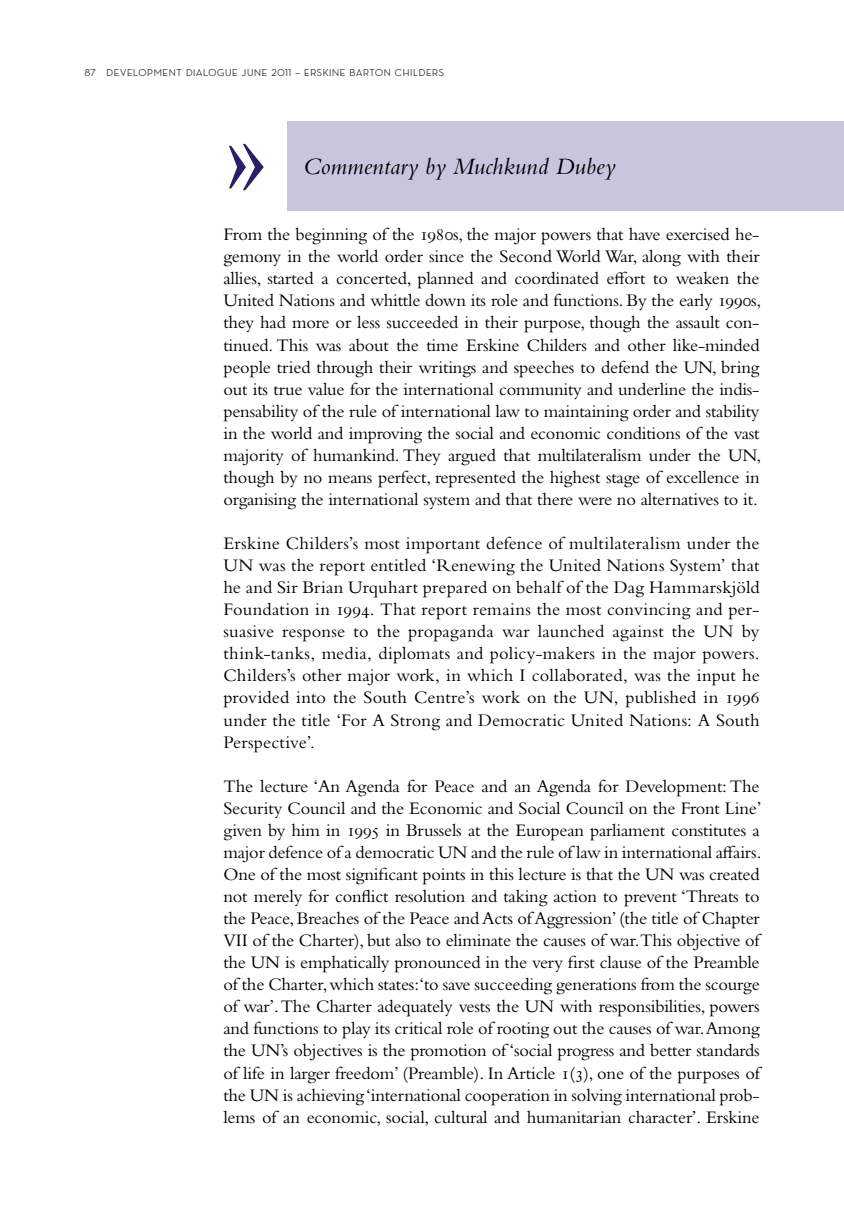
<style>
.page{position:relative;width:844px;height:1206px;background:#fff}
.page>*{position:absolute;margin:0;border:0;box-sizing:border-box;transform-origin:0 0}
.t1{font:126px "Bembo Std";color:#281e69}
.t2{font:italic 24.5px "Bembo Std";color:#000}
.t3{font:18.38px/22.1px "Bembo Std";letter-spacing:-.01em;color:#000;text-align:justify}
.t4{font:14px "Neutra Text Light SC";color:#000}
</style>
<div class="page">
<div style="left:288px;top:122px;width:555px;height:89px;background:#cac5df"></div>
<p class="t4" style="left:84px;top:63px;width:361px">87 development dialogue june 2011 – erskine barton childers</p>
<h1 class="t1" style="left:223px;top:105px;width:46px">»</h1>
<h2 class="t2" style="left:303px;top:157px;width:314px">Commentary by Muchkund Dubey</h2>
<p class="t3" style="left:223px;top:225px;width:539px">From the beginning of the 1980s, the major powers that have exercised he&shy;gemony in the world order since the Second World War, along with their allies, started a concerted, planned and coordinated effort to weaken the United Nations and whittle down its role and functions. By the early 1990s, they had more or less succeeded in their purpose, though the assault con&shy;tinued. This was about the time Erskine Childers and other like-minded people tried through their writings and speeches to defend the UN, bring out its true value for the international community and underline the indis&shy;pensability of the rule of international law to maintaining order and stability in the world and improving the social and economic conditions of the vast majority of humankind. They argued that multilateralism under the UN, though by no means perfect, represented the highest stage of excellence in organising the international system and that there were no alternatives to it.</p>
<p class="t3" style="left:223px;top:534px;width:537px">Erskine Childers’s most important defence of multilateralism under the UN was the report entitled ‘Renewing the United Nations System’ that he and Sir Brian Urquhart prepared on behalf of the Dag Hammarskjöld Foundation in 1994. That report remains the most convincing and per&shy;suasive response to the propaganda war launched against the UN by think-tanks, media, diplomats and policy-makers in the major powers.<br>Childers’s other major work, in which I collaborated, was the input he provided into the South Centre’s work on the UN, published in 1996 under the title ‘For A Strong and Democratic United Nations: A South Perspective’.</p>
<p class="t3" style="left:223px;top:776px;width:539px">The lecture ‘An Agenda for Peace and an Agenda for Development: The Security Council and the E conomic and Social Council on the Front Line’ given by him in 1995 in Brussels at the European parliament constitutes a major defence of a democratic UN and the rule of law in international affairs.<br>One of the most significant points in this lecture is that the UN was created not merely for conflict resolution and taking action to prevent ‘Threats to the Peace, Breaches of the Peace and Acts of Aggression’ (the title of Chapter VII of the Charter), but also to eliminate the causes of war.This objective of the UN is emphatically pronounced in the very first clause of the Preamble of the Charter, which states:‘to save succeeding generations from the scourge of war’. The Charter adequately vests the UN with responsibilities, powers and functions to play its critical role of rooting out the causes of war.Among the UN’s objectives is the promotion of ‘social progress and better standards of life in larger freedom’ (Preamble). In Article 1(3), one of the purposes of the UN is achieving ‘international cooperation in solving international prob&shy;lems of an economic, social, cultural and humanitarian character’. Erskine</p>
</div>
